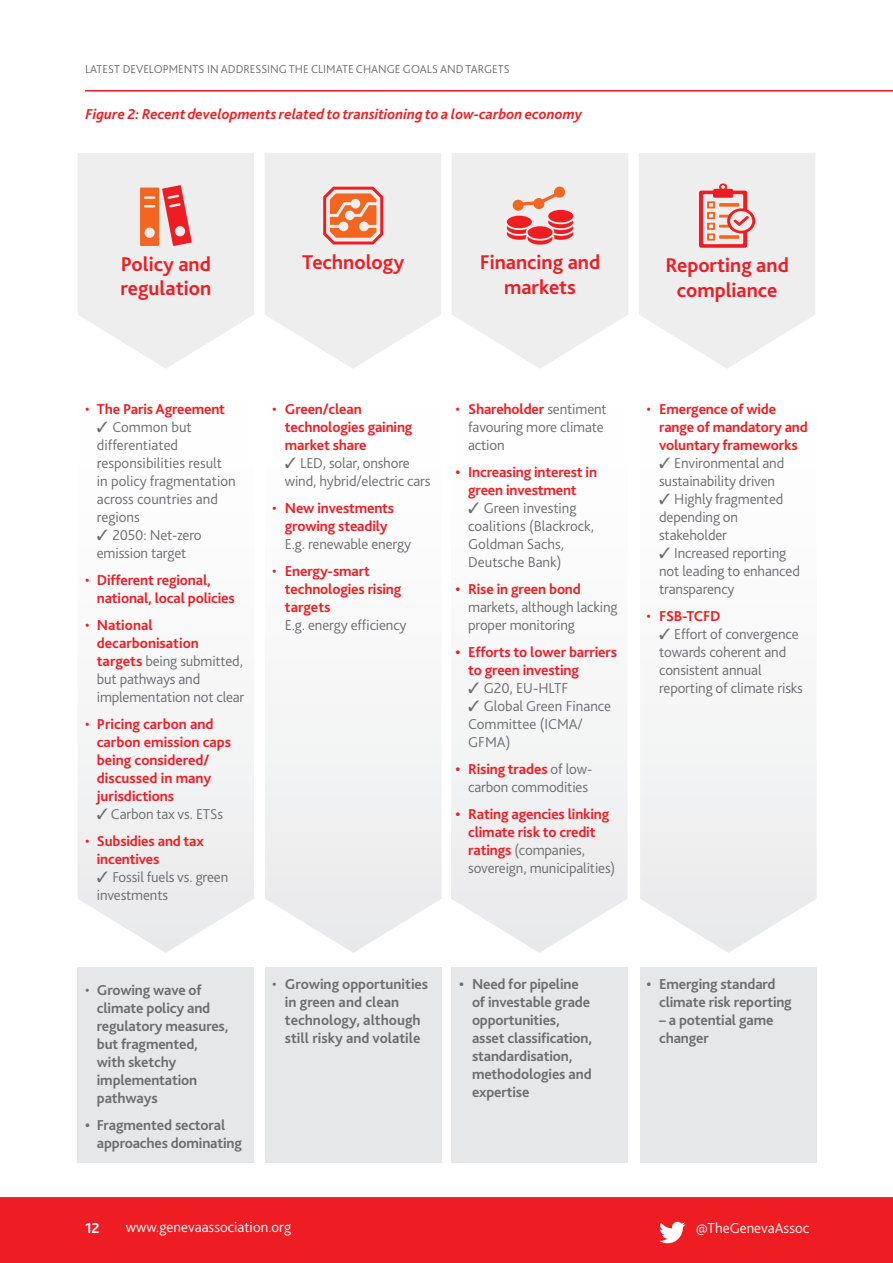
<style>
.page{position:relative;width:893px;height:1263px;background:#fff}
.page>*{position:absolute;margin:0;border:0;box-sizing:border-box;transform-origin:0 0}
.footnote_proper{font:700 20.85px/24.6px "Bliss 2";color:#ee1d23;text-align:center}
.Body_text{font:300 15px/18px "Bliss 2";letter-spacing:-.01em;color:#6c6d70}
.Body_text-2{font:700 15px/18px "Bliss 2";letter-spacing:-.01em;color:#ee1d23}
.Body_text-3{font:700 15px/18px "Bliss 2";letter-spacing:-.01em;color:#6c6d70}
.footnote_proper-2{font:italic 700 15px "Bliss 2";color:#ee1d23}
.t1{font:300 15px "Bliss 2";color:#fff}
.t2{font:700 15px "Bliss 2";color:#fff}
.T__Section_title_upp{font:300 12px "Bliss 2";color:#6c6d70}
.s1{font-weight:300}
.s2{color:#ee1d23}
.s3{font-weight:700;color:#ee1d23}
.s4{font-weight:300;color:#6c6d70}
</style>
<div class="page">
<div style="left:0;top:1197px;width:893px;height:66px;background:#ee1d23"></div>
<hr style="left:85px;top:90px;width:808px;height:2px;background:#ee1d23">
<svg style="left:659px;top:1222px;width:26px;height:21px"></svg>
<div style="left:640px;top:967px;width:177px;height:195px;background:#e6e7e9"></div>
<div style="left:451px;top:967px;width:177px;height:195px;background:#e6e7e9"></div>
<div style="left:265px;top:967px;width:177px;height:195px;background:#e6e7e9"></div>
<svg style="left:640px;top:724px;width:177px;height:229px"></svg>
<svg style="left:451px;top:724px;width:177px;height:229px"></svg>
<svg style="left:265px;top:724px;width:177px;height:229px"></svg>
<svg style="left:78px;top:724px;width:176px;height:229px"></svg>
<div style="left:78px;top:967px;width:176px;height:195px;background:#e6e7e9"></div>
<svg style="left:78px;top:153px;width:176px;height:215px;background:#f0e7e6"></svg>
<svg style="left:265px;top:153px;width:176px;height:215px;background:#f0e7e5"></svg>
<svg style="left:452px;top:153px;width:176px;height:215px;background:#f0e8e8"></svg>
<svg style="left:639px;top:153px;width:176px;height:215px;background:#f0e8e9"></svg>
<p class="T__Section_title_upp" style="left:85px;top:61px;width:426px">LATEST DEVELOPMENTS IN ADDRESSING THE CLIMATE CHANGE GOALS AND TARGETS</p>
<p class="footnote_proper-2" style="left:86px;top:105px;width:498px">Figure 2: Recent developments related to transitioning to a low-carbon economy</p>
<p class="footnote_proper" style="left:121px;top:251px;width:92px">Policy and</p>
<p class="footnote_proper" style="left:121px;top:276px;width:92px">regulation</p>
<p class="footnote_proper" style="left:302px;top:250px;width:103px">Technology</p>
<p class="footnote_proper" style="left:480px;top:250px;width:122px">Financing and</p>
<p class="footnote_proper" style="left:504px;top:274px;width:73px">markets</p>
<p class="footnote_proper" style="left:665px;top:253px;width:125px">Reporting and compliance</p>
<p class="Body_text-2" style="left:85px;top:400px;width:141px"><span class="s1">•</span> The Paris Agreement</p>
<p class="Body_text" style="left:97px;top:418px;width:140px">✓ Common but differentiated responsibilities result in policy fragmentation across countries and regions</p>
<p class="Body_text" style="left:97px;top:526px;width:106px">✓ 2050: Net-zero emission target</p>
<p class="Body_text-2" style="left:97px;top:571px;width:139px;text-indent:-12px"><span class="s1">•</span> Different regional, national, local policies</p>
<p class="Body_text" style="left:97px;top:616px;width:149px;text-indent:-12px"><span class="s2">•</span> <span class="s3">National decarbonisation targets</span> being submitted, but pathways and implementation not clear</p>
<p class="Body_text-2" style="left:97px;top:715px;width:136px;text-indent:-12px"><span class="s1">•</span> Pricing carbon and carbon emission caps being considered/ discussed in many jurisdictions</p>
<p class="Body_text" style="left:97px;top:805px;width:128px">✓ Carbon tax vs. ETSs</p>
<p class="Body_text-2" style="left:97px;top:832px;width:109px;text-indent:-12px"><span class="s1">•</span> Subsidies and tax incentives</p>
<p class="Body_text" style="left:97px;top:868px;width:133px">✓ Fossil fuels vs. green investments</p>
<p class="Body_text-2" style="left:285px;top:400px;width:129px;text-indent:-13px"><span class="s1">•</span> Green/clean technologies gaining market share</p>
<p class="Body_text" style="left:285px;top:454px;width:147px">✓ LED, solar, onshore wind, hybrid/electric cars</p>
<p class="Body_text-2" style="left:272px;top:499px;width:124px;text-align:center"><span class="s1">•</span> New investments growing steadily</p>
<p class="Body_text" style="left:285px;top:535px;width:128px">E.g. renewable energy</p>
<p class="Body_text-2" style="left:285px;top:562px;width:118px;text-indent:-13px"><span class="s1">•</span> Energy-smart technologies rising targets</p>
<p class="Body_text" style="left:285px;top:616px;width:123px">E.g. energy efficiency</p>
<p class="Body_text" style="left:468px;top:400px;width:140px;text-indent:-13px"><span class="s2">•</span> <span class="s3">Shareholder</span> sentiment favouring more climate action</p>
<p class="Body_text-2" style="left:455px;top:463px;width:143px;text-align:center">• Increasing interest in green investment</p>
<p class="Body_text" style="left:468px;top:499px;width:127px">✓ Green investing coalitions (Blackrock,<br>Goldman Sachs,<br>Deutsche Bank)</p>
<p class="Body_text" style="left:468px;top:580px;width:151px;text-indent:-13px"><span class="s3">• Rise in green bond </span>markets, although lacking proper monitoring</p>
<p class="Body_text-2" style="left:468px;top:643px;width:150px;text-indent:-13px">• Efforts to lower barriers to green investing</p>
<p class="Body_text" style="left:468px;top:679px;width:102px">✓ G20, EU-HLTF</p>
<p class="Body_text" style="left:468px;top:697px;width:145px">✓ Global Green Finance<br>Committee (ICMA/<br>GFMA)</p>
<p class="Body_text" style="left:455px;top:760px;width:138px;text-align:center"><span class="s3">• Rising trades</span> of low&shy;carbon commodities</p>
<p class="Body_text-2" style="left:468px;top:805px;width:149px;text-indent:-13px">• Rating agencies linking climate risk to credit ratings <span class="s4">(companies, sovereign, municipalities)</span></p>
<p class="Body_text-2" style="left:659px;top:400px;width:150px;text-indent:-13px"><span class="s1">•</span> Emergence of wide range of mandatory and voluntary frameworks</p>
<p class="Body_text" style="left:659px;top:454px;width:127px">✓ Environmental and sustainability driven</p>
<p class="Body_text" style="left:659px;top:490px;width:126px">✓ Highly fragmented depending on stakeholder</p>
<p class="Body_text" style="left:659px;top:544px;width:142px">✓ Increased reporting not leading to enhanced transparency</p>
<p class="Body_text-2" style="left:646px;top:607px;width:76px"><span class="s1">•</span> FSB-TCFD</p>
<p class="Body_text" style="left:659px;top:625px;width:145px">✓ Effort of convergence towards coherent and consistent annual reporting of climate risks</p>
<p class="Body_text-3" style="left:97px;top:981px;width:133px;text-indent:-12px"><span class="s1">•</span> Growing wave of climate policy and regulatory measures, but fragmented, with sketchy implementation pathways</p>
<p class="Body_text-3" style="left:97px;top:1116px;width:147px;text-indent:-12px">• Fragmented sectoral approaches dominating</p>
<p class="Body_text-3" style="left:285px;top:975px;width:145px;text-indent:-13px"><span class="s1">•</span> Growing opportunities in green and clean technology, although still risky and volatile</p>
<p class="Body_text-3" style="left:472px;top:975px;width:122px;text-indent:-13px">• Need for pipeline of investable grade opportunities, asset classification, standardisation, methodologies and expertise</p>
<p class="Body_text-3" style="left:659px;top:975px;width:134px;text-indent:-13px">• Emerging standard climate risk reporting</p>
<p class="Body_text-3" style="left:659px;top:1011px;width:116px">– a potential game changer</p>
<p class="t2" style="left:85px;top:1218px;width:16px">12</p>
<p class="t1" style="left:126px;top:1218px;width:167px">www.genevaassociation.org</p>
<p class="t1" style="left:696px;top:1218px;width:115px">@TheGenevaAssoc</p>
</div>
